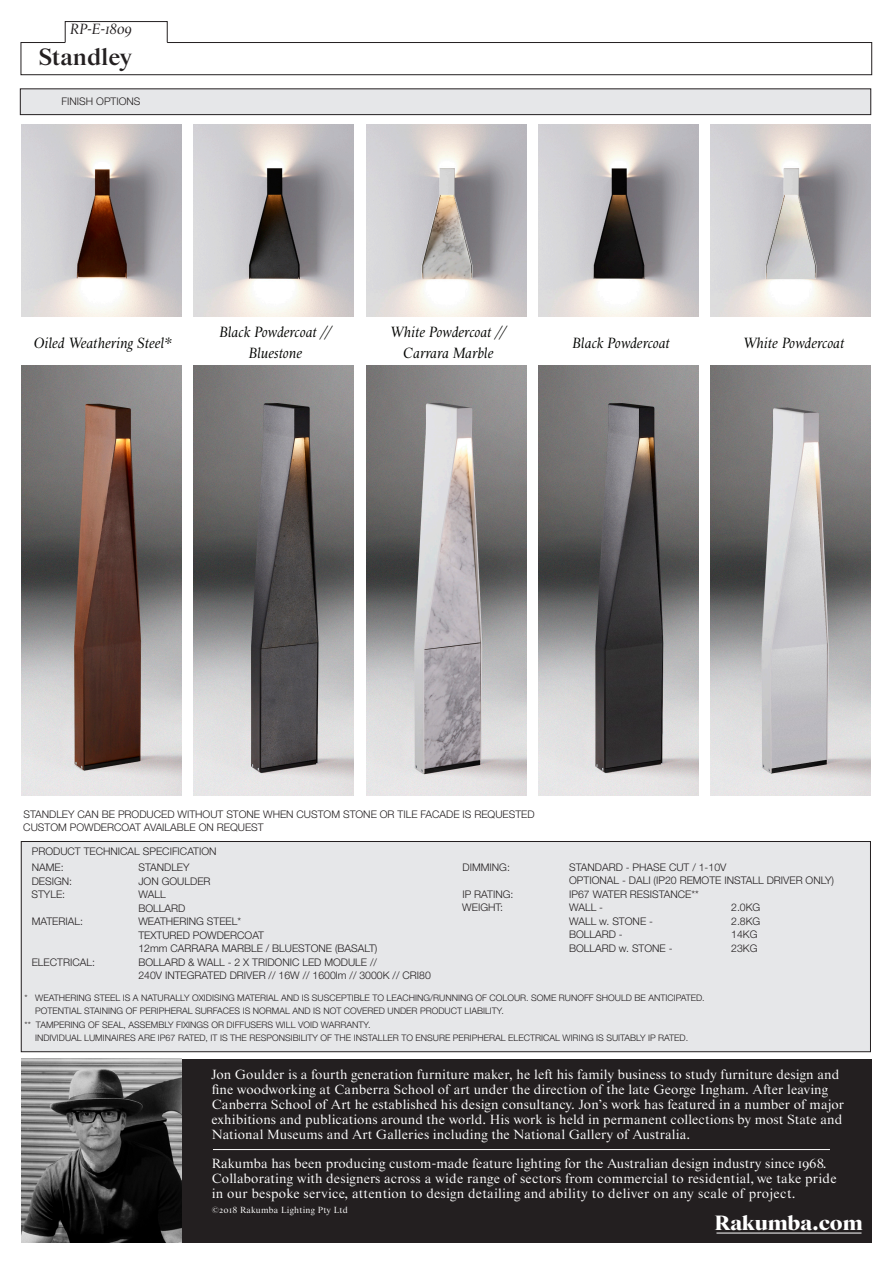
<style>
.page{position:relative;width:893px;height:1263px;background:#fff}
.page>*{position:absolute;margin:0;border:0;box-sizing:border-box;transform-origin:0 0}
.t1{font:700 24px "Starling";color:#231f20}
.t2{font:900 21px "Starling";color:#fff}
.t3{font:italic 15px/21px "Starling";color:#040503;text-align:center}
.t4{font:italic 15px "Starling";color:#231f20}
.t5{font:13.5px/15px "Starling";letter-spacing:.01em;color:#fff}
.t6{font:300 10.5px "Helvetica Neue LT Std";color:#231f20}
.t7{font:300 9px "Helvetica Neue LT Std";color:#231f20}
.t8{font:9px "Starling";letter-spacing:.03em;color:#fff}
</style>
<div class="page">
<div style="left:65px;top:21px;width:102px;height:22px;border:1px solid #231f20"></div>
<div style="left:66px;top:23px;width:100px;height:15px;background:#fff"></div>
<svg style="left:21px;top:42px;width:851px;height:33px"></svg>
<div style="left:181px;top:1059px;width:690px;height:183px;background:#231f20"></div>
<hr style="left:716px;top:1233px;width:145px;height:1px;background:#fff">
<img style="left:21px;top:1059px;width:160px;height:183px">
<hr style="left:213px;top:1149px;width:617px;height:1px;background:#fff">
<img style="left:21px;top:366px;width:161px;height:430px">
<img style="left:21px;top:124px;width:161px;height:193px">
<img style="left:194px;top:366px;width:160px;height:430px">
<img style="left:194px;top:124px;width:160px;height:193px">
<img style="left:538px;top:366px;width:161px;height:430px">
<img style="left:538px;top:124px;width:161px;height:193px">
<img style="left:367px;top:366px;width:160px;height:430px">
<img style="left:367px;top:124px;width:160px;height:193px">
<img style="left:710px;top:366px;width:161px;height:430px">
<img style="left:710px;top:124px;width:161px;height:193px">
<div style="left:21px;top:841px;width:849px;height:211px;background:#e6e7e9"></div>
<div style="left:21px;top:841px;width:850px;height:211px;border:1px solid #231f20"></div>
<div style="left:20px;top:89px;width:851px;height:26px;background:#e6e7e9"></div>
<div style="left:20px;top:89px;width:851px;height:26px;border:1px solid #231f20"></div>
<p class="t4" style="left:70px;top:21px;width:64px">RP-E-1809</p>
<p class="t1" style="left:38px;top:43px;width:95px">Standley</p>
<p class="t6" style="left:62px;top:95px;width:80px">FINISH OPTIONS</p>
<p class="t3" style="left:33px;top:333px;width:140px">Oiled Weathering Steel*</p>
<p class="t3" style="left:219px;top:322px;width:114px">Black Powdercoat //<br>Bluestone</p>
<p class="t3" style="left:390px;top:322px;width:118px">White Powdercoat //</p>
<p class="t3" style="left:403px;top:343px;width:92px">Carrara Marble</p>
<p class="t3" style="left:572px;top:333px;width:99px">Black Powdercoat</p>
<p class="t3" style="left:743px;top:333px;width:103px">White Powdercoat</p>
<p class="t6" style="left:23px;top:808px;width:513px">STANDLEY CAN BE PRODUCED WITHOUT STONE WHEN CUSTOM STONE OR TILE FACADE IS REQUESTED</p>
<p class="t6" style="left:23px;top:821px;width:242px">CUSTOM POWDERCOAT AVAILABLE ON REQUEST</p>
<p class="t6" style="left:32px;top:845px;width:186px">PRODUCT TECHNICAL SPECIFICATION</p>
<p class="t6" style="left:32px;top:861px;width:33px">NAME:</p>
<p class="t6" style="left:138px;top:861px;width:53px">STANDLEY</p>
<p class="t6" style="left:32px;top:875px;width:42px">DESIGN:</p>
<p class="t6" style="left:138px;top:875px;width:74px">JON GOULDER</p>
<p class="t6" style="left:31px;top:888px;width:35px">STYLE:</p>
<p class="t6" style="left:138px;top:888px;width:29px">WALL</p>
<p class="t6" style="left:138px;top:902px;width:48px">BOLLARD</p>
<p class="t6" style="left:32px;top:915px;width:53px">MATERIAL:</p>
<p class="t6" style="left:138px;top:915px;width:104px">WEATHERING STEEL*</p>
<p class="t6" style="left:138px;top:929px;width:127px">TEXTURED POWDERCOAT</p>
<p class="t6" style="left:138px;top:942px;width:241px">12mm CARRARA MARBLE / BLUESTONE (BASALT)</p>
<p class="t6" style="left:32px;top:956px;width:65px">ELECTRICAL:</p>
<p class="t6" style="left:138px;top:956px;width:240px">BOLLARD &amp; WALL - 2 X TRIDONIC LED MODULE //</p>
<p class="t6" style="left:138px;top:969px;width:294px">240V INTEGRATED DRIVER // 16W // 1600lm // 3000K // CRI80</p>
<p class="t6" style="left:462px;top:860px;width:49px">DIMMING:</p>
<p class="t6" style="left:569px;top:860px;width:159px">STANDARD - PHASE CUT / 1-10V</p>
<p class="t6" style="left:569px;top:874px;width:266px">OPTIONAL - DALI (IP20 REMOTE INSTALL DRIVER ONLY)</p>
<p class="t6" style="left:462px;top:887px;width:53px">IP RATING:</p>
<p class="t6" style="left:569px;top:887px;width:131px">IP67 WATER RESISTANCE**</p>
<p class="t6" style="left:462px;top:901px;width:42px">WEIGHT:</p>
<p class="t6" style="left:569px;top:901px;width:36px">WALL -</p>
<p class="t6" style="left:731px;top:901px;width:31px">2.0KG</p>
<p class="t6" style="left:569px;top:914px;width:85px">WALL w. STONE -</p>
<p class="t6" style="left:731px;top:914px;width:31px">2.8KG</p>
<p class="t6" style="left:569px;top:928px;width:55px">BOLLARD -</p>
<p class="t6" style="left:731px;top:928px;width:28px">14KG</p>
<p class="t6" style="left:569px;top:941px;width:105px">BOLLARD w. STONE -</p>
<p class="t6" style="left:731px;top:941px;width:28px">23KG</p>
<p class="t7" style="left:25px;top:992px;width:682px">* WEATHERING STEEL IS A NATURALLY OXIDISING MATERIAL AND IS SUSCEPTIBLE TO LEACHING/RUNNING OF COLOUR. SOME RUNOFF SHOULD BE ANTICIPATED.</p>
<p class="t7" style="left:35px;top:1005px;width:470px">POTENTIAL STAINING OF PERIPHERAL SURFACES IS NORMAL AND IS NOT COVERED UNDER PRODUCT LIABILITY.</p>
<p class="t7" style="left:25px;top:1019px;width:347px">** TAMPERING OF SEAL, ASSEMBLY FIXINGS OR DIFFUSERS WILL VOID WARRANTY.</p>
<p class="t7" style="left:35px;top:1032px;width:655px">INDIVIDUAL LUMINAIRES ARE IP67 RATED, IT IS THE RESPONSIBILITY OF THE INSTALLER TO ENSURE PERIPHERAL ELECTRICAL WIRING IS SUITABLY IP RATED.</p>
<p class="t5" style="left:211px;top:1067px;width:635px">Jon Goulder is a fourth generation furniture maker, he left his family business to study furniture design and fine woodworking at Canberra School of art under the direction of the late George Ingham. After leaving Canberra School of Art he established his design consultancy. Jon’s work has featured in a number of major exhibitions and publications around the world. His work is held in permanent collections by most State and National Museums and Art Galleries including the National Gallery of Australia.</p>
<p class="t5" style="left:212px;top:1156px;width:616px">Rakumba has been producing custom-made feature lighting for the Australian design industry since 1968.</p>
<p class="t5" style="left:212px;top:1171px;width:626px">Collaborating with designers across a wide range of sectors from commercial to residential, we take pride</p>
<p class="t5" style="left:212px;top:1186px;width:585px">in our bespoke service, attention to design detailing and ability to deliver on any scale of project.</p>
<p class="t8" style="left:212px;top:1205px;width:137px">©2018 Rakumba Lighting Pty Ltd</p>
<p class="t2" style="left:715px;top:1210px;width:150px">Rakumba.com</p>
</div>
